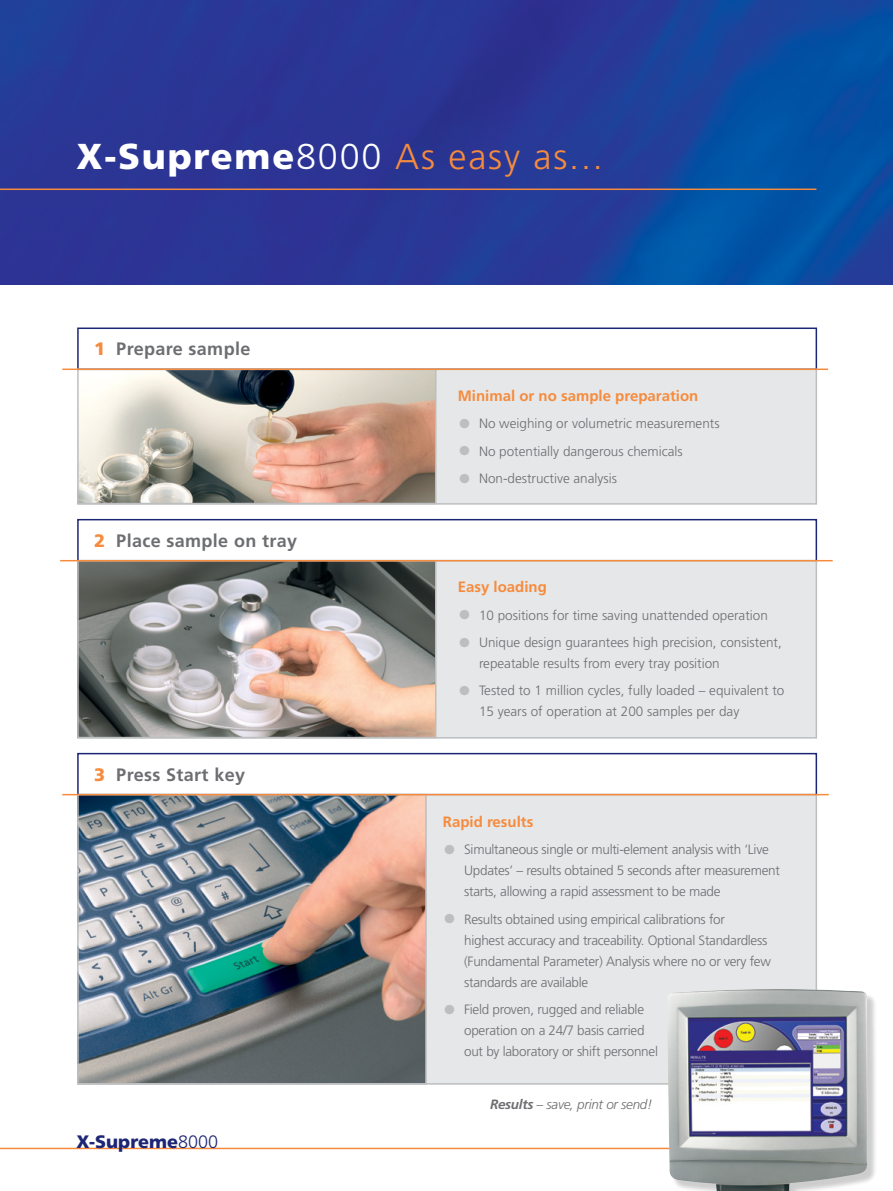
<style>
.page{position:relative;width:893px;height:1191px;background:#fff}
.page>*{position:absolute;margin:0;border:0;box-sizing:border-box;transform-origin:0 0}
.t1{font:300 36px "Frutiger";letter-spacing:.05em;color:#f68b3d}
.t2{font:700 18px "Frutiger";letter-spacing:.02em;color:#6d6e71}
.t3{font:900 18px "Frutiger";color:#1c2674}
.t4{font:700 15px "Frutiger";color:#f68b3d}
.t5{font:300 13.5px/21px "Frutiger";letter-spacing:-.02em;color:#6d6e71}
.t6{font:300 13.5px/21px "Frutiger";color:#6d6e71}
.t7{font:italic 300 13.5px "Frutiger";letter-spacing:-.02em;color:#6d6e71}
.s1{font-weight:900;color:#fff}
.s2{color:#fff}
.s3{font-weight:900;color:#f68b3d}
.s4{font-weight:300}
.s5{font-size:27px;color:#bcbec0}
.s6{font-weight:700}
</style>
<div class="page">
<img style="left:0;top:0;width:893px;height:285px">
<hr style="left:0;top:1147px;width:816px;height:2px;background:#f68b3d">
<hr style="left:0;top:188px;width:816px;height:2px;background:#f68b3d">
<div style="left:77px;top:327px;width:740px;height:43px;background:#fff;border:2px solid #1c2674"></div>
<div style="left:77px;top:368px;width:740px;height:136px;background:#e6e7e8;border:2px solid #bcbec0"></div>
<div style="left:77px;top:519px;width:740px;height:42px;background:#fff;border:2px solid #1c2674"></div>
<div style="left:77px;top:560px;width:740px;height:178px;background:#e6e7e8;border:2px solid #bcbec0"></div>
<div style="left:77px;top:753px;width:740px;height:42px;background:#fff;border:2px solid #1c2674"></div>
<div style="left:77px;top:794px;width:740px;height:290px;background:#e6e7e8;border:2px solid #bcbec0"></div>
<img style="left:80px;top:372px;width:353px;height:129px">
<div style="left:77px;top:369px;width:359px;height:135px;border:2px solid #bcbec0"></div>
<hr style="left:62px;top:368px;width:766px;height:2px;background:#f68b3d">
<img style="left:80px;top:563px;width:353px;height:172px">
<div style="left:77px;top:560px;width:359px;height:178px;border:2px solid #bcbec0"></div>
<hr style="left:60px;top:560px;width:773px;height:1px;background:#f68b3d">
<img style="left:80px;top:797px;width:344px;height:284px">
<div style="left:77px;top:794px;width:350px;height:290px;border:2px solid #bcbec0"></div>
<hr style="left:62px;top:794px;width:767px;height:1px;background:#f68b3d">
<div style="left:669px;top:991px;width:209px;height:200px;background:#000;opacity:.2"></div>
<img style="left:666px;top:989px;width:202px;height:202px">
<h1 class="t1" style="left:77px;top:136px;width:528px"><span class="s1">X-Supreme</span><span class="s2">8000</span> As easy as...</h1>
<h2 class="t2" style="left:94px;top:338px;width:158px"><span class="s3">1</span> Prepare sample</h2>
<h2 class="t2" style="left:94px;top:530px;width:205px"><span class="s3">2</span> Place sample on tray</h2>
<h2 class="t2" style="left:94px;top:764px;width:152px"><span class="s3">3</span> Press Start key</h2>
<h2 class="t3" style="left:76px;top:1130px;width:143px">X-Supreme<span class="s4">8000</span></h2>
<p class="t4" style="left:458px;top:387px;width:242px">Minimal or no sample preparation</p>
<p class="t6" style="left:458px;top:413px;width:263px"><span class="s5">•</span> No weighing or volumetric measurements</p>
<p class="t6" style="left:458px;top:440px;width:227px"><span class="s5">•</span> No potentially dangerous chemicals</p>
<p class="t6" style="left:458px;top:468px;width:161px"><span class="s5">•</span> Non-destructive analysis</p>
<p class="t4" style="left:458px;top:578px;width:91px">Easy loading</p>
<p class="t6" style="left:458px;top:604px;width:312px"><span class="s5">•</span> 10 positions for time saving unattended operation</p>
<p class="t6" style="left:479px;top:632px;width:304px;text-indent:-21px"><span class="s5">•</span> Unique design guarantees high precision, consistent, repeatable results from every tray position</p>
<p class="t6" style="left:479px;top:680px;width:307px;text-indent:-21px"><span class="s5">•</span> Tested to 1 million cycles, fully loaded – equivalent to<br>15 years of operation at 200 samples per day</p>
<p class="t4" style="left:443px;top:813px;width:92px">Rapid results</p>
<p class="t5" style="left:464px;top:839px;width:317px;text-indent:-21px"><span class="s5">•</span> Simultaneous single or multi-element analysis with ‘Live<br>Updates’ – results obtained 5 seconds after measurement starts, allowing a rapid assessment to be made</p>
<p class="t5" style="left:464px;top:908px;width:308px;text-indent:-21px"><span class="s5">•</span> Results obtained using empirical calibrations for<br>highest accuracy and traceability. Optional Standardless (Fundamental Parameter) Analysis where no or very few standards are available</p>
<p class="t5" style="left:464px;top:998px;width:195px;text-indent:-21px"><span class="s5">•</span> Field proven, rugged and reliable operation on a 24/7 basis carried out by laboratory or shift personnel</p>
<p class="t7" style="left:490px;top:1096px;width:164px"><span class="s6">Results</span> – save, print or send!</p>
</div>
